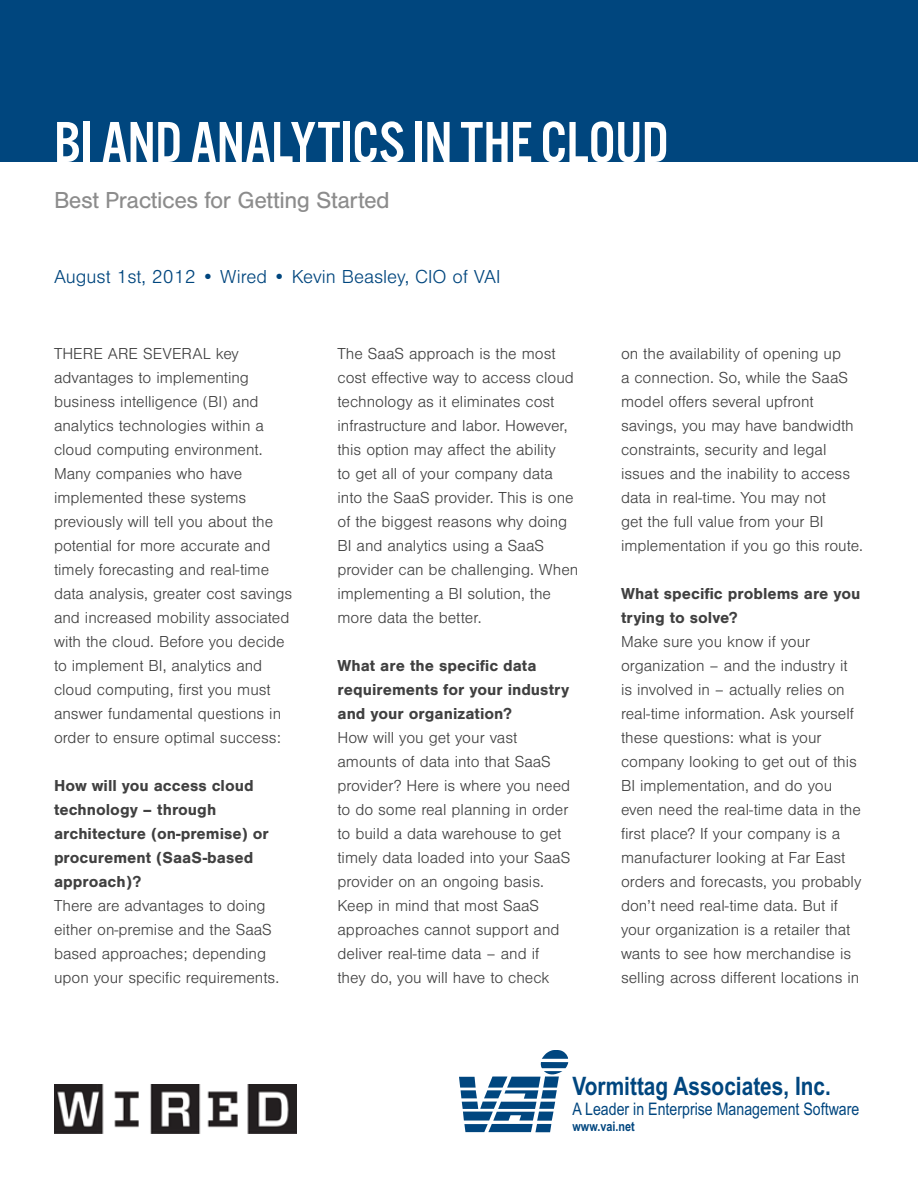
<style>
.page{position:relative;width:918px;height:1188px;background:#fff}
.page>*{position:absolute;margin:0;border:0;box-sizing:border-box;transform-origin:0 0}
.t1{font:60px "Alternate Got No 3 D";letter-spacing:-.01em;color:#fff}
.t2{font:700 25.5px "Arial Narrow";color:#00467f}
.t3{font:24px "Nimbus San";letter-spacing:-.02em;color:#8c8c8c}
.t4{font:300 19.5px "Nimbus San";color:#00467e}
.t5{font:17.25px "Arial Narrow";color:#00467f}
.t6{font:300 16.5px/24px "Nimbus San";color:#404040}
.t7{font:700 16.5px/24px "Nimbus San";color:#404040}
.t8{font:700 13.2px "Arial Narrow";color:#00467f}
</style>
<div class="page">
<div style="left:0;top:0;width:918px;height:161px;background:#00467e"></div>
<svg style="left:459px;top:1051px;width:109px;height:81px"></svg>
<img style="left:54px;top:1084px;width:243px;height:50px">
<h1 class="t1" style="left:54px;top:110px;width:616px">BI AND ANALYTICS IN THE CLOUD</h1>
<h3 class="t3" style="left:54px;top:186px;width:337px">Best Practices for Getting Started</h3>
<p class="t4" style="left:54px;top:267px;width:448px">August 1st, 2012 • Wired • Kevin Beasley, CIO of VAI</p>
<p class="t6" style="left:54px;top:342px;width:240px">THERE ARE SEVERAL key advantages to implementing business intelligence (BI) and analytics technologies within a cloud computing environment.<br>Many companies who have implemented these systems previously will tell you about the potential for more accurate and timely forecasting and real-time data analysis, greater cost savings and increased mobility associated with the cloud. Before you decide to implement BI, analytics and cloud computing, first you must answer fundamental questions in order to ensure optimal success:</p>
<p class="t7" style="left:54px;top:774px;width:216px">How will you access cloud technology – through architecture (on-premise) or procurement (SaaS-based approach)?</p>
<p class="t6" style="left:54px;top:894px;width:227px">There are advantages to doing either on-premise and the SaaS based approaches; depending upon your specific requirements.</p>
<p class="t6" style="left:338px;top:342px;width:242px">The SaaS approach is the most cost effective way to access cloud technology as it eliminates cost infrastructure and labor. However, this option may affect the ability<br>to get all of your company data into the SaaS provider. This is one of the biggest reasons why doing<br>BI and analytics using a SaaS provider can be challenging. When implementing a BI solution, the more data the better.</p>
<p class="t7" style="left:338px;top:654px;width:233px">What are the specific data requirements for your industry and your organization?</p>
<p class="t6" style="left:338px;top:726px;width:234px">How will you get your vast amounts of data into that SaaS provider? Here is where you need to do some real planning in order to build a data warehouse to get timely data loaded into your SaaS provider on an ongoing basis.<br>Keep in mind that most SaaS approaches cannot support and deliver real-time data – and if they do, you will have to check</p>
<p class="t6" style="left:621px;top:342px;width:244px">on the availability of opening up<br>a connection. So, while the SaaS model offers several upfront savings, you may have bandwidth constraints, security and legal issues and the inability to access data in real-time. You may not<br>get the full value from your BI implementation if you go this route.</p>
<p class="t7" style="left:621px;top:582px;width:241px">What specific problems are you trying to solve?</p>
<p class="t6" style="left:621px;top:630px;width:242px">Make sure you know if your organization – and the industry it is involved in – actually relies on real-time information. Ask yourself these questions: what is your company looking to get out of this BI implementation, and do you even need the real-time data in the first place? If your company is a manufacturer looking at Far East orders and forecasts, you probably don’t need real-time data. But if your organization is a retailer that wants to see how merchandise is selling across different locations in</p>
<h2 class="t2" style="left:573px;top:1071px;width:260px">Vormittag Associates, Inc.</h2>
<p class="t5" style="left:573px;top:1097px;width:288px">A Leader in Enterprise Management Software</p>
<p class="t8" style="left:573px;top:1119px;width:64px">www.vai.net</p>
</div>
